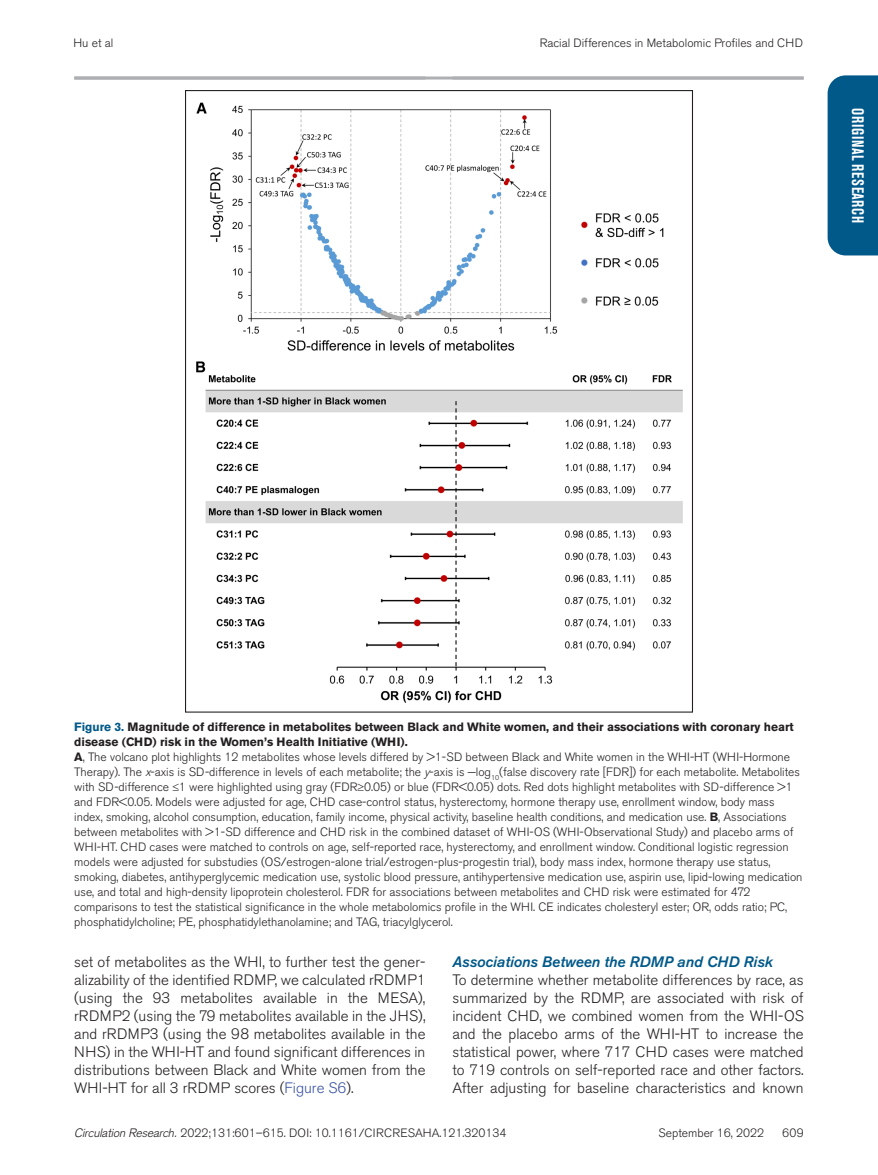
<style>
.page{position:relative;width:878px;height:1175px;background:#fff}
.page>*{position:absolute;margin:0;border:0;box-sizing:border-box;transform-origin:0 0}
.t1{font:700 condensed 16.5px "Akzidenz Grotesk BE";color:#fff;scale:.9 1}
.t2{font:300 15px/18px "Akzidenz Grotesk BE";color:#231f20;text-align:justify}
.t3{font:italic 500 15px "Akzidenz Grotesk BE";color:#01598a}
.t4{font:300 12px/15px "Akzidenz Grotesk BE";color:#231f20}
.s1{font-weight:700;color:#01598a}
.s2{font-weight:700}
.s3{font-family:"Akzidenz Grotesk";font-style:italic}
.s4{color:#3a53a3}
</style>
<div class="page">
<div style="left:827px;top:75px;width:51px;height:180px;background:#01598a"></div>
<hr style="left:74px;top:76px;width:729px;height:4px;background:#b9babe">
<svg style="left:185px;top:90px;width:508px;height:623px"></svg>
<p class="t4" style="left:74px;top:36px;width:41px">Hu et al</p>
<p class="t4" style="left:539px;top:36px;width:265px">Racial Differences in Metabolomic Profiles and CHD</p>
<h1 class="t1" style="left:867px;top:108px;width:127px;rotate:90deg">Original Research</h1>
<p class="t4" style="left:74px;top:719px;width:729px"><span class="s1">Figure 3.</span> <span class="s2">Magnitude of difference in metabolites between Black and White women, and their associations with coronary heart disease (CHD) risk in the Women’s Health Initiative (WHI).<br>A</span>, The volcano plot highlights 12 metabolites whose levels differed by &gt;1-SD between Black and White women in the WHI-HT (WHI-Hormone Therapy). The <span class="s3">x</span>-axis is SD-difference in levels of each metabolite; the <span class="s3">y</span>-axis is −log<sub>10</sub>(false discovery rate [FDR]) for each metabolite. Metabolites with SD-difference ≤1 were highlighted using gray (FDR≥0.05) or blue (FDR&lt;0.05) dots. Red dots highlight metabolites with SD-difference &gt;1 and FDR&lt;0.05. Models were adjusted for age, CHD case-control status, hysterectomy, hormone therapy use, enrollment window, body mass index, smoking, alcohol consumption, education, family income, physical activity, baseline health conditions, and medication use. <span class="s2">B</span>, Associations between metabolites with &gt;1-SD difference and CHD risk in the combined dataset of WHI-OS (WHI-Observational Study) and placebo arms of WHI-HT. CHD cases were matched to controls on age, self-reported race, hysterectomy, and enrollment window. Conditional logistic regression models were adjusted for substudies (OS/estrogen-alone trial/estrogen-plus-progestin trial), body mass index, hormone therapy use status, smoking, diabetes, antihyperglycemic medication use, systolic blood pressure, antihypertensive medication use, aspirin use, lipid-lowing medication use, and total and high-density lipoprotein cholesterol. FDR for associations between metabolites and CHD risk were estimated for 472 comparisons to test the statistical significance in the whole metabolomics profile in the WHI. CE indicates cholesteryl ester; OR, odds ratio; PC, phosphatidylcholine; PE, phosphatidylethanolamine; and TAG, triacylglycerol.</p>
<p class="t2" style="left:74px;top:953px;width:353px">set of metabolites as the WHI, to further test the gener&shy;alizability of the identified RDMP, we calculated rRDMP1 (using the 93 metabolites available in the MESA), rRDMP2 (using the 79 metabolites available in the JHS), and rRDMP3 (using the 98 metabolites available in the NHS) in the WHI-HT and found significant differences in distributions between Black and White women from the WHI-HT for all 3 rRDMP scores (<span class="s4">Figure S6</span>).</p>
<p class="t3" style="left:452px;top:953px;width:322px">Associations Between the RDMP and CHD Risk</p>
<p class="t2" style="left:452px;top:971px;width:353px">To determine whether metabolite differences by race, as summarized by the RDMP, are associated with risk of incident CHD, we combined women from the WHI-OS and the placebo arms of the WHI-HT to increase the statistical power, where 717 CHD cases were matched to 719 controls on self-reported race and other factors.<br>After adjusting for baseline characteristics and known</p>
<p class="t4" style="left:74px;top:1125px;width:433px"><span class="s3">Circulation Research.</span> 2022;131:601–615. DOI: 10.1161/CIRCRESAHA.121.320134</p>
<p class="t4" style="left:658px;top:1125px;width:107px">September 16, 2022</p>
<p class="t4" style="left:782px;top:1125px;width:23px">609</p>
</div>
